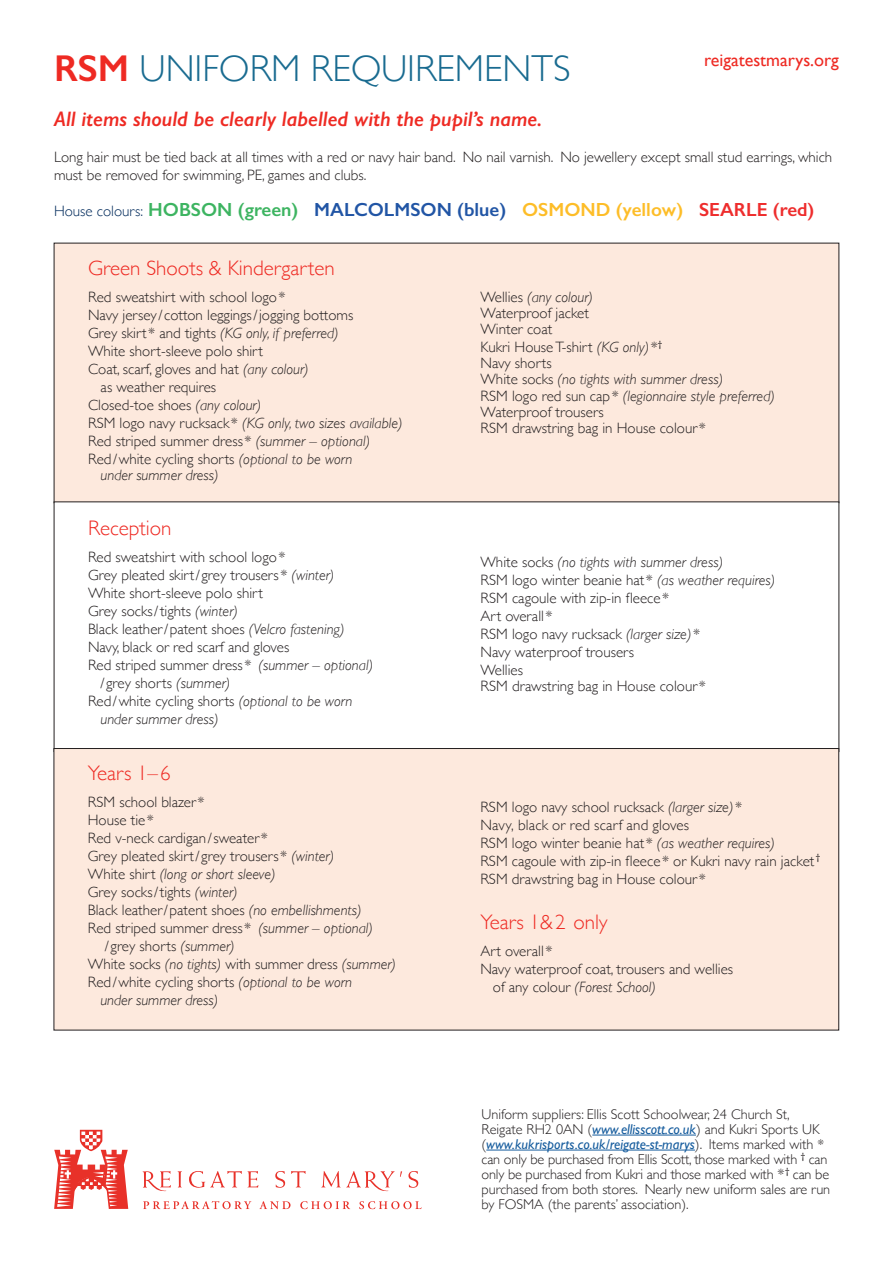
<style>
.page{position:relative;width:893px;height:1263px;background:#fff}
.page>*{position:absolute;margin:0;border:0;box-sizing:border-box;transform-origin:0 0}
.t1{font:300 37.5px "Gill Sans";color:#196b90}
.t2{font:300 21px "Gill Sans";color:#ee2a23}
.t3{font:italic 600 21px "Gill Sans";color:#ee2a23}
.t4{font:600 19.05px "Gill Sans";color:#2155a5}
.t5{font:18px "Gill Sans";color:#ee2a23}
.t6{font:300 15px/18px "Gill Sans";color:#231f20}
.t7{font:italic 300 15px "Gill Sans";color:#231f20}
.t8{font:300 14.25px/15px "Gill Sans";letter-spacing:-.005em;color:#231f20}
.s1{font-weight:600;color:#ee2a23}
.s2{font-weight:300;font-size:15px;color:#002a5b}
.s3{color:#3db461}
.s4{color:#fdbd28}
.s5{color:#ee2d2d}
.s6{font-style:normal}
.s7{font-style:italic}
.s8{font-weight:400;font-style:italic;color:#175d9e}
.s9{font-size:15px}
</style>
<div class="page">
<div style="left:54px;top:243px;width:785px;height:260px;background:#fde9dd"></div>
<div style="left:54px;top:748px;width:785px;height:282px;background:#fde9dd"></div>
<hr style="left:592px;top:1135px;width:104px;height:1px;background:#175d9e">
<hr style="left:486px;top:1150px;width:209px;height:1px;background:#175d9e">
<svg style="left:143px;top:1201px;width:108px;height:8px"></svg>
<svg style="left:259px;top:1201px;width:31px;height:8px"></svg>
<svg style="left:300px;top:1201px;width:50px;height:8px"></svg>
<svg style="left:359px;top:1201px;width:63px;height:8px"></svg>
<svg style="left:143px;top:1171px;width:28px;height:20px"></svg>
<svg style="left:178px;top:1171px;width:4px;height:16px"></svg>
<svg style="left:189px;top:1171px;width:69px;height:17px"></svg>
<svg style="left:275px;top:1171px;width:10px;height:17px"></svg>
<svg style="left:291px;top:1171px;width:15px;height:16px"></svg>
<svg style="left:321px;top:1171px;width:81px;height:20px"></svg>
<svg style="left:408px;top:1171px;width:10px;height:17px"></svg>
<svg style="left:54px;top:1130px;width:74px;height:79px"></svg>
<h1 class="t1" style="left:54px;top:39px;width:518px"><span class="s1">RSM</span> UNIFORM REQUIREMENTS</h1>
<p class="t5" style="left:704px;top:50px;width:136px">reigatestmarys.org</p>
<h2 class="t3" style="left:54px;top:106px;width:490px">All items should be clearly labelled with the pupil’s name.</h2>
<p class="t6" style="left:54px;top:147px;width:780px">Long hair must be tied back at all times with a red or navy hair band. No nail varnish. No jewellery except small stud earrings, which must be removed for swimming, PE, games and clubs.</p>
<p class="t4" style="left:54px;top:198px;width:762px"><span class="s2">House colours:</span> <span class="s3">HOBSON (green)</span> MALCOLMSON (blue) <span class="s4">OSMOND (yellow)</span> <span class="s5">SEARLE (red)</span></p>
<h2 class="t2" style="left:88px;top:251px;width:248px">Green Shoots &amp; Kindergarten</h2>
<p class="t6" style="left:88px;top:287px;width:199px">Red sweatshirt with school logo*</p>
<p class="t6" style="left:88px;top:305px;width:267px">Navy jersey/cotton leggings/jogging bottoms</p>
<p class="t7" style="left:88px;top:324px;width:252px"><span class="s6">Grey skirt* and tights</span> (KG only, if preferred)</p>
<p class="t6" style="left:88px;top:341px;width:176px">White short-sleeve polo shirt</p>
<p class="t6" style="left:88px;top:359px;width:222px">Coat, scarf, gloves and hat <span class="s7">(any colour)</span></p>
<p class="t6" style="left:101px;top:377px;width:117px">as weather requires</p>
<p class="t6" style="left:88px;top:395px;width:175px">Closed-toe shoes <span class="s7">(any colour)</span></p>
<p class="t7" style="left:88px;top:414px;width:316px"><span class="s6">RSM logo navy rucksack*</span> (KG only, two sizes available)</p>
<p class="t6" style="left:88px;top:431px;width:284px">Red striped summer dress* <span class="s7">(summer – optional)</span></p>
<p class="t6" style="left:88px;top:449px;width:266px">Red/white cycling shorts <span class="s7">(optional to be worn</span></p>
<p class="t7" style="left:101px;top:466px;width:120px">under summer dress)</p>
<h2 class="t2" style="left:88px;top:511px;width:85px">Reception</h2>
<p class="t6" style="left:88px;top:547px;width:199px">Red sweatshirt with school logo*</p>
<p class="t6" style="left:88px;top:565px;width:248px">Grey pleated skirt/grey trousers* <span class="s7">(winter)</span></p>
<p class="t6" style="left:88px;top:583px;width:176px">White short-sleeve polo shirt</p>
<p class="t6" style="left:88px;top:601px;width:151px">Grey socks/tights <span class="s7">(winter)</span></p>
<p class="t6" style="left:88px;top:619px;width:258px">Black leather/patent shoes <span class="s7">(Velcro fastening)</span></p>
<p class="t6" style="left:88px;top:637px;width:203px">Navy, black or red scarf and gloves</p>
<p class="t6" style="left:88px;top:655px;width:287px">Red striped summer dress* <span class="s7">(summer – optional)</span></p>
<p class="t6" style="left:101px;top:673px;width:131px">/grey shorts <span class="s7">(summer)</span></p>
<p class="t6" style="left:88px;top:691px;width:266px">Red/white cycling shorts <span class="s7">(optional to be worn</span></p>
<p class="t7" style="left:101px;top:710px;width:120px">under summer dress)</p>
<h2 class="t2" style="left:88px;top:756px;width:84px">Years 1–6</h2>
<p class="t6" style="left:88px;top:792px;width:118px">RSM school blazer*</p>
<p class="t6" style="left:88px;top:810px;width:68px">House tie*</p>
<p class="t6" style="left:88px;top:828px;width:182px">Red v-neck cardigan/sweater*</p>
<p class="t6" style="left:88px;top:846px;width:248px">Grey pleated skirt/grey trousers* <span class="s7">(winter)</span></p>
<p class="t7" style="left:88px;top:865px;width:189px"><span class="s6">White shirt</span> (long or short sleeve)</p>
<p class="t6" style="left:88px;top:882px;width:151px">Grey socks/tights <span class="s7">(winter)</span></p>
<p class="t6" style="left:88px;top:900px;width:275px">Black leather/patent shoes <span class="s7">(no embellishments)</span></p>
<p class="t6" style="left:88px;top:918px;width:287px">Red striped summer dress* <span class="s7">(summer – optional)</span></p>
<p class="t6" style="left:105px;top:936px;width:131px">/grey shorts <span class="s7">(summer)</span></p>
<p class="t6" style="left:88px;top:954px;width:310px">White socks <span class="s7">(no tights)</span> with summer dress <span class="s7">(summer)</span></p>
<p class="t6" style="left:88px;top:972px;width:266px">Red/white cycling shorts <span class="s7">(optional to be worn</span></p>
<p class="t7" style="left:100px;top:991px;width:120px">under summer dress)</p>
<p class="t6" style="left:480px;top:288px;width:114px;line-height:16.2px">Wellies <span class="s7">(any colour)<br></span>Waterproof jacket<br>Winter coat</p>
<p class="t6" style="left:480px;top:338px;width:296px;line-height:16.2px">Kukri House T-shirt <span class="s7">(KG only)</span>*<sup>†<br></sup>Navy shorts<br>White socks <span class="s7">(no tights with summer dress)<br></span>RSM logo red sun cap* <span class="s7">(legionnaire style preferred)<br></span>Waterproof trousers<br>RSM drawstring bag in House colour*</p>
<p class="t6" style="left:480px;top:552px;width:296px">White socks <span class="s7">(no tights with summer dress)<br></span>RSM logo winter beanie hat* <span class="s7">(as weather requires)<br></span>RSM cagoule with zip-in fleece*<br>Art overall*<br>RSM logo navy rucksack <span class="s7">(larger size)</span>*<br>Navy waterproof trousers<br>Wellies</p>
<p class="t6" style="left:480px;top:676px;width:227px">RSM drawstring bag in House colour*</p>
<p class="t6" style="left:480px;top:797px;width:341px">RSM logo navy school rucksack <span class="s7">(larger size)</span>*<br>Navy, black or red scarf and gloves<br>RSM logo winter beanie hat* <span class="s7">(as weather requires)<br></span>RSM cagoule with zip-in fleece* or Kukri navy rain jacket <sup>† </sup>RSM drawstring bag in House colour*</p>
<h2 class="t2" style="left:480px;top:905px;width:129px">Years 1&amp;2 only</h2>
<p class="t6" style="left:480px;top:941px;width:74px">Art overall*</p>
<p class="t6" style="left:480px;top:959px;width:254px">Navy waterproof coat, trousers and wellies</p>
<p class="t7" style="left:493px;top:978px;width:165px"><span class="s6">of any colour</span> (Forest School)</p>
<p class="t8" style="left:482px;top:1106px;width:350px">Uniform suppliers: Ellis Scott Schoolwear, 24 Church St, Reigate RH2 0AN (<span class="s8">www.ellisscott.co.uk</span>) and Kukri Sports UK (<span class="s8">www.kukrisports.co.uk/reigate-st-marys</span>). Items marked with * can only be purchased from Ellis Scott, those marked with <sup>†</sup> can only be purchased from Kukri and those marked with <span class="s9">*</span><sup>†</sup> can be purchased from both stores. Nearly new uniform sales are run by FOSMA (the parents’ association).</p>
</div>
